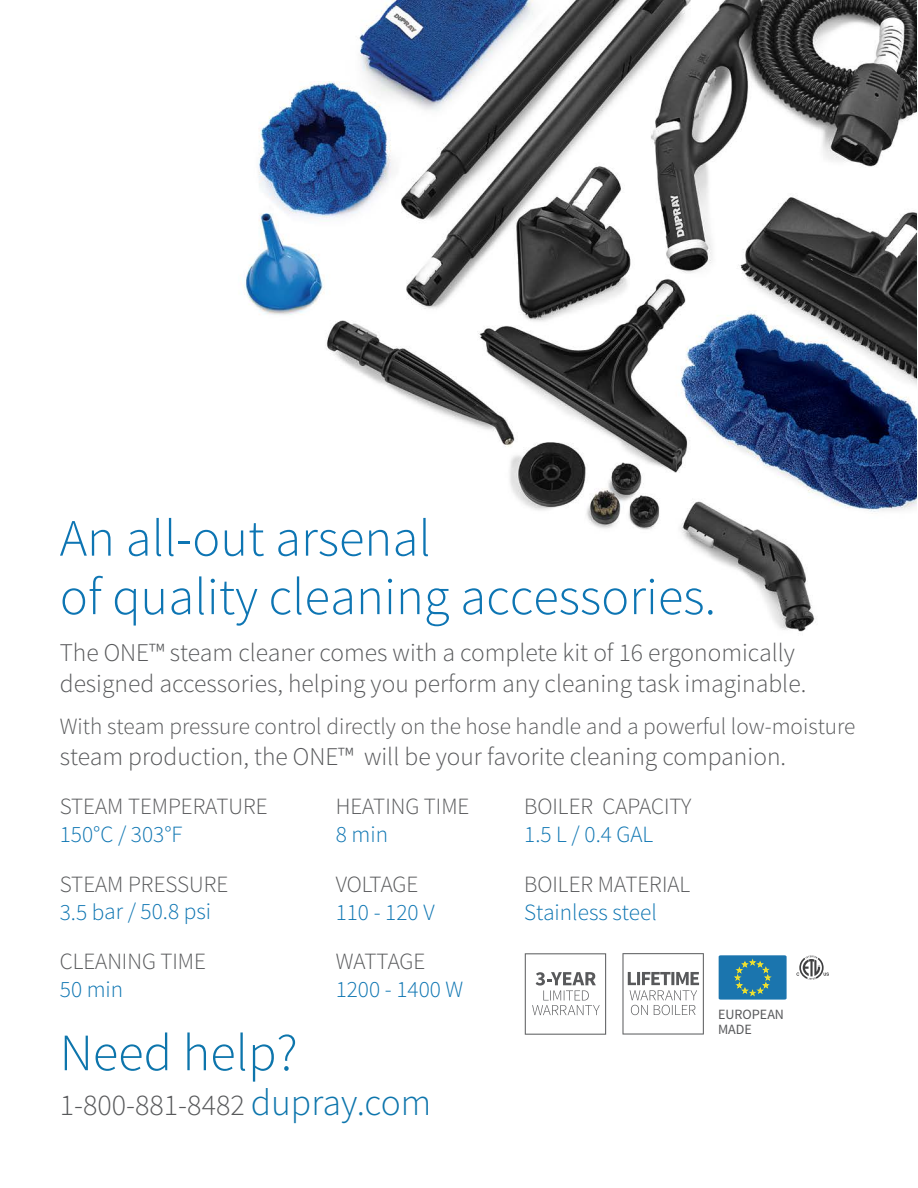
<style>
.page{position:relative;width:918px;height:1188px;background:#fff}
.page>*{position:absolute;margin:0;border:0;box-sizing:border-box;transform-origin:0 0}
.t1{font:300 52.5px/58.5px "Source Sans Pro";color:#0d75b3}
.t2{font:300 52.5px "Source Sans Pro";color:#0d75ac}
.t3{font:300 30px "Source Sans Pro";color:#58595b}
.t4{font:300 25.5px/30.6px "Source Sans Pro";color:#58595b}
.t5{font:300 23.25px "Source Sans Pro";color:#58595b}
.t6{font:300 23.25px "Source Sans Pro";color:#0d75b2}
.t7{font:14.1px/15.6px "Source Sans Pro";color:#58595b}
.s1{font-size:37.5px;color:#0d75ac}
</style>
<div class="page">
<img style="left:242px;top:0;width:674px;height:632px">
<div style="left:718px;top:955px;width:69px;height:45px;background:#1b75ae;border-radius:2px"></div>
<svg style="left:735px;top:959px;width:36px;height:37px"></svg>
<svg style="left:796px;top:956px;width:33px;height:24px"></svg>
<svg style="left:622px;top:953px;width:82px;height:82px"></svg>
<svg style="left:525px;top:953px;width:81px;height:82px"></svg>
<h1 class="t1" style="left:60px;top:509px;width:658px">An all-out arsenal<br>of quality cleaning accessories.</h1>
<p class="t4" style="left:60px;top:637px;width:748px">The ONE™ steam cleaner comes with a complete kit of 16 ergonomically designed accessories, helping you perform any cleaning task imaginable.</p>
<p class="t5" style="left:60px;top:713px;width:797px">With steam pressure control directly on the hose handle and a powerful low-moisture</p>
<p class="t4" style="left:60px;top:741px;width:728px">steam production, the ONE™ will be your favorite cleaning companion.</p>
<p class="t5" style="left:60px;top:792px;width:209px">STEAM TEMPERATURE</p>
<p class="t6" style="left:60px;top:820px;width:124px">150°C / 303°F</p>
<p class="t5" style="left:60px;top:870px;width:170px">STEAM PRESSURE</p>
<p class="t6" style="left:60px;top:898px;width:153px">3.5 bar / 50.8 psi</p>
<p class="t5" style="left:60px;top:947px;width:148px">CLEANING TIME</p>
<p class="t6" style="left:60px;top:975px;width:65px">50 min</p>
<h1 class="t2" style="left:60px;top:1021px;width:239px">Need help?</h1>
<p class="t5" style="left:336px;top:792px;width:135px">HEATING TIME</p>
<p class="t6" style="left:336px;top:820px;width:54px">8 min</p>
<p class="t5" style="left:336px;top:870px;width:84px">VOLTAGE</p>
<p class="t6" style="left:336px;top:898px;width:100px">110 - 120 V</p>
<p class="t5" style="left:336px;top:947px;width:91px">WATTAGE</p>
<p class="t6" style="left:336px;top:975px;width:129px">1200 - 1400 W</p>
<p class="t3" style="left:60px;top:1087px;width:373px">1-800-881-8482 <span class="s1">dupray.com</span></p>
<p class="t5" style="left:524px;top:792px;width:169px">BOILER CAPACITY</p>
<p class="t6" style="left:524px;top:820px;width:130px">1.5 L / 0.4 GAL</p>
<p class="t5" style="left:524px;top:870px;width:167px">BOILER MATERIAL</p>
<p class="t6" style="left:524px;top:898px;width:134px">Stainless steel</p>
<p class="t7" style="left:718px;top:1006px;width:67px">EUROPEAN<br>MADE</p>
</div>
